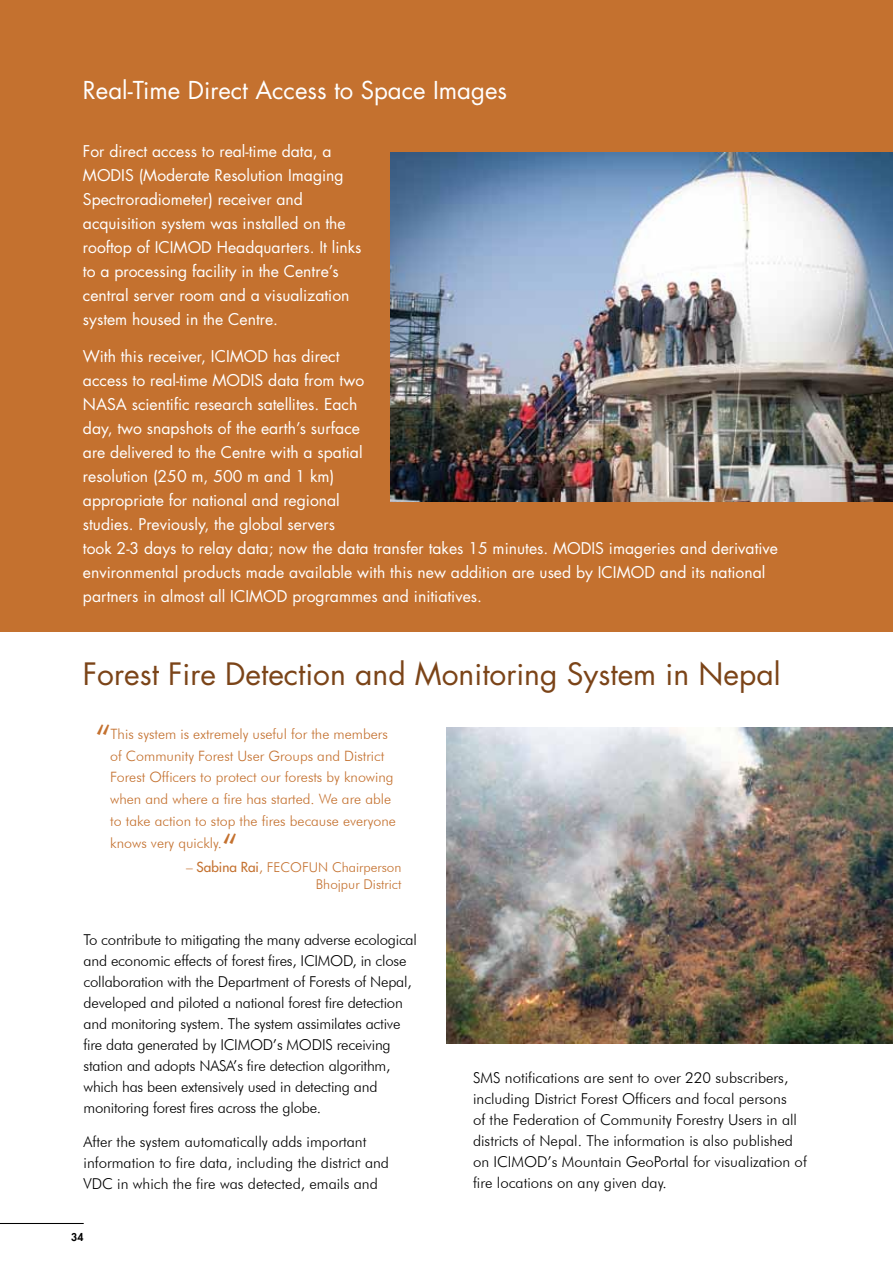
<style>
.page{position:relative;width:893px;height:1263px;background:#fff}
.page>*{position:absolute;margin:0;border:0;box-sizing:border-box;transform-origin:0 0}
.t1{font:300 37.5px "Futura BT";color:#c4712f}
.t2{font:30px "Futura Std";color:#7b4418}
.t3{font:24px "Futura Std";color:#fff}
.t4{font:15.75px/24px "Futura Std";color:#fff}
.t5{font:300 15px/21px "Futura BT";letter-spacing:-.015em;color:#000}
.t6{font:300 14.25px/21.8px "Futura BT";color:#c4712f}
.t7{font:300 13.5px/16.2px "Futura BT";color:#c4712f;text-align:right}
.t8{font:800 10.5px "Futura Std";color:#000}
.s1{font-family:"Futura Std";font-weight:500}
</style>
<div class="page">
<hr style="left:0;top:1223px;width:84px;height:1px;background:#000">
<div style="left:0;top:0;width:893px;height:631px;background:#c4712f"></div>
<img style="left:390px;top:152px;width:503px;height:349px">
<img style="left:446px;top:727px;width:447px;height:316px">
<h3 class="t3" style="left:83px;top:75px;width:426px">Real-Time Direct Access to Space Images</h3>
<p class="t4" style="left:83px;top:139px;width:280px">For direct access to real-time data, a MODIS (Moderate Resolution Imaging Spectroradiometer) receiver and acquisition system was installed on the rooftop of ICIMOD Headquarters. It links to a processing facility in the Centre’s central server room and a visualization system housed in the Centre.</p>
<p class="t4" style="left:83px;top:344px;width:697px">With this receiver, ICIMOD has direct<br>access to real-time MODIS data from two<br>NASA scientific research satellites. Each<br>day, two snapshots of the earth’s surface<br>are delivered to the Centre with a spatial<br>resolution (250 m, 500 m and 1 km)<br>appropriate for national and regional<br>studies. Previously, the global servers<br>took 2-3 days to relay data; now the data transfer takes 15 minutes. MODIS imageries and derivative environmental products made available with this new addition are used by ICIMOD and its national partners in almost all ICIMOD programmes and initiatives.</p>
<h2 class="t2" style="left:83px;top:654px;width:699px">Forest Fire Detection and Monitoring System in Nepal</h2>
<h1 class="t1" style="left:95px;top:716px;width:18px">“</h1>
<p class="t6" style="left:110px;top:723px;width:287px">This system is extremely useful for the members of Community Forest User Groups and District Forest Officers to protect our forests by knowing when and where a fire has started. We are able to take action to stop the fires because everyone knows very quickly.</p>
<h1 class="t1" style="left:222px;top:825px;width:18px">“</h1>
<p class="t7" style="left:186px;top:859px;width:217px">– <span class="s1">Sabina Rai</span>, FECOFUN Chairperson<br>Bhojpur District</p>
<p class="t5" style="left:84px;top:929px;width:335px">To contribute to mitigating the many adverse ecological and economic effects of forest fires, ICIMOD, in close collaboration with the Department of Forests of Nepal, developed and piloted a national forest fire detection and monitoring system. The system assimilates active fire data generated by ICIMOD’s MODIS receiving station and adopts NASA’s fire detection algorithm, which has been extensively used in detecting and monitoring forest fires across the globe.</p>
<p class="t5" style="left:84px;top:1131px;width:307px">After the system automatically adds important information to fire data, including the district and<br>VDC in which the fire was detected, emails and</p>
<p class="t8" style="left:71px;top:1230px;width:14px">34</p>
<p class="t5" style="left:473px;top:1067px;width:335px">SMS notifications are sent to over 220 subscribers, including District Forest Officers and focal persons<br>of the Federation of Community Forestry Users in all districts of Nepal. The information is also published on ICIMOD’s Mountain GeoPortal for visualization of fire locations on any given day.</p>
</div>
